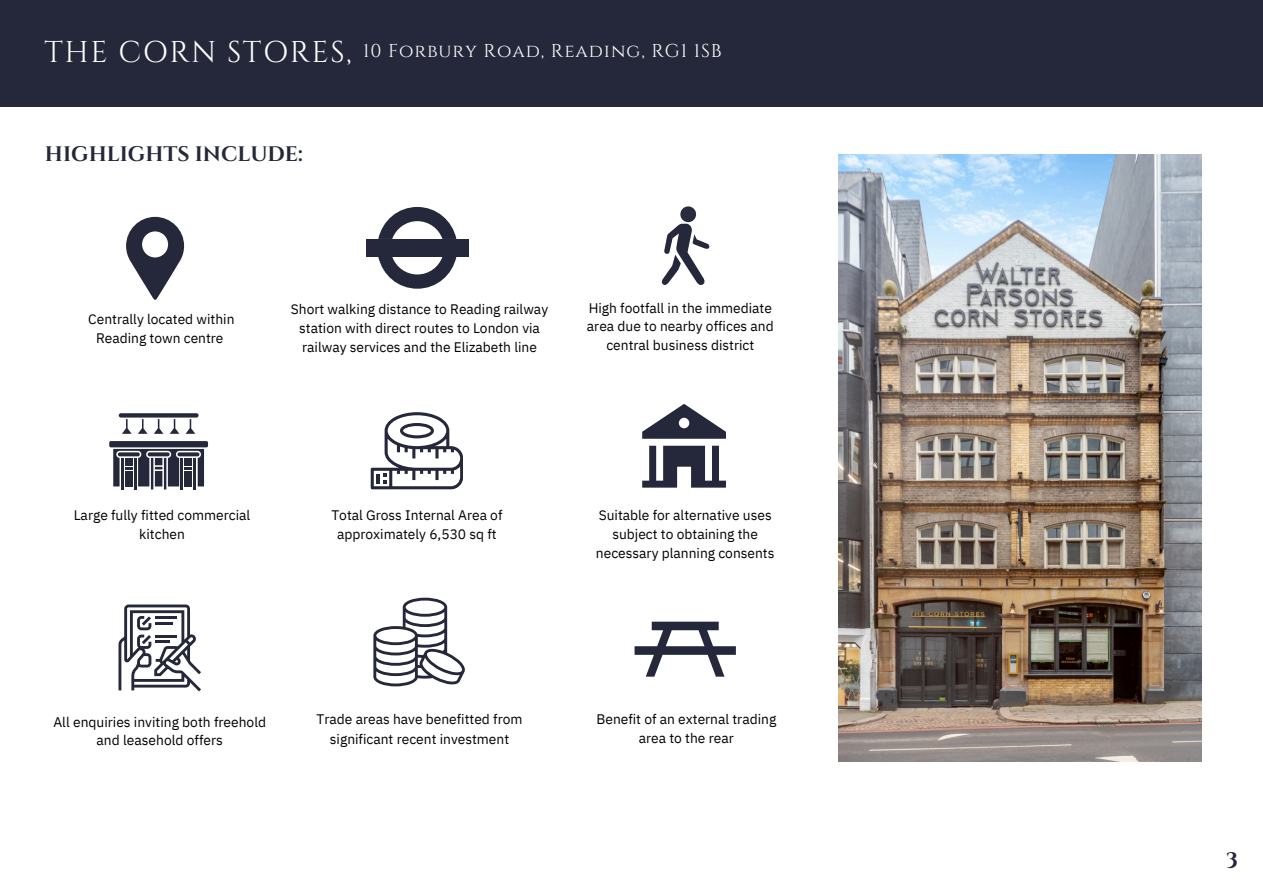
<style>
.page{position:relative;width:1263px;height:894px;background:#fff}
.page>*{position:absolute;margin:0;border:0;box-sizing:border-box;transform-origin:0 0}
.t1{font:30px "Cinzel";letter-spacing:.05em;color:#fff}
.t2{font:700 21px "Cinzel";color:#25273a}
.t3{font:18.6px "Cinzel";letter-spacing:.05em;color:#fff}
.t4{font:13.8px/19.2px "IBM Plex Sans";color:#000;text-align:center}
</style>
<div class="page">
<div style="left:0;top:0;width:1263px;height:106px;background:#25273a"></div>
<img style="left:838px;top:155px;width:363px;height:606px">
<svg style="left:126px;top:217px;width:58px;height:83px"></svg>
<div style="left:366px;top:239px;width:103px;height:17px;background:#25273a"></div>
<svg style="left:378px;top:256px;width:78px;height:32px"></svg>
<svg style="left:378px;top:207px;width:78px;height:32px"></svg>
<svg style="left:635px;top:621px;width:101px;height:55px"></svg>
<svg style="left:371px;top:412px;width:92px;height:77px"></svg>
<svg style="left:661px;top:206px;width:49px;height:79px"></svg>
<svg style="left:373px;top:597px;width:92px;height:89px"></svg>
<div style="left:109px;top:441px;width:99px;height:6px;background:#25273a;border-radius:2px"></div>
<hr style="left:121px;top:458px;width:3px;height:31px;background:#25273a">
<hr style="left:134px;top:458px;width:3px;height:31px;background:#25273a">
<hr style="left:151px;top:458px;width:2px;height:31px;background:#25273a">
<hr style="left:194px;top:458px;width:2px;height:31px;background:#25273a">
<hr style="left:181px;top:458px;width:2px;height:31px;background:#25273a">
<hr style="left:164px;top:458px;width:2px;height:31px;background:#25273a">
<svg style="left:113px;top:449px;width:91px;height:37px"></svg>
<svg style="left:119px;top:413px;width:80px;height:4px"></svg>
<svg style="left:186px;top:419px;width:9px;height:14px"></svg>
<svg style="left:122px;top:419px;width:9px;height:14px"></svg>
<svg style="left:138px;top:419px;width:9px;height:14px"></svg>
<svg style="left:170px;top:419px;width:9px;height:14px"></svg>
<svg style="left:154px;top:419px;width:9px;height:14px"></svg>
<svg style="left:642px;top:404px;width:83px;height:34px"></svg>
<svg style="left:642px;top:445px;width:83px;height:42px"></svg>
<svg style="left:119px;top:604px;width:82px;height:87px"></svg>
<hr style="left:156px;top:640px;width:14px;height:3px;background:#25273a">
<hr style="left:156px;top:621px;width:17px;height:3px;background:#25273a">
<hr style="left:156px;top:634px;width:21px;height:3px;background:#25273a">
<p class="t1" style="left:44px;top:32px;width:309px">THE CORN STORES,</p>
<p class="t3" style="left:363px;top:39px;width:360px">10 Forbury Road, Reading, RG1 1SB</p>
<p class="t2" style="left:45px;top:140px;width:259px">HIGHLIGHTS INCLUDE:</p>
<h3 class="t4" style="left:88px;top:309px;width:148px">Centrally located within<br>Reading town centre</h3>
<h2 class="t4" style="left:291px;top:300px;width:259px;line-height:18.6px">Short walking distance to Reading railway station with direct routes to London via railway services and the Elizabeth line</h2>
<p class="t4" style="left:587px;top:298px;width:188px;line-height:18.6px">High footfall in the immediate area due to nearby offices and central business district</p>
<p class="t4" style="left:74px;top:504px;width:178px">Large fully fitted commercial kitchen</p>
<p class="t4" style="left:331px;top:504px;width:173px">Total Gross Internal Area of approximately 6,530 sq ft</p>
<p class="t4" style="left:53px;top:711px;width:214px;line-height:18.6px">All enquiries inviting both freehold and leasehold offers</p>
<p class="t4" style="left:317px;top:709px;width:207px">Trade areas have benefitted from significant recent investment</p>
<p class="t4" style="left:596px;top:504px;width:180px">Suitable for alternative uses subject to obtaining the necessary planning consents</p>
<p class="t4" style="left:596px;top:709px;width:181px">Benefit of an external trading area to the rear</p>
<p class="t2" style="left:1226px;top:846px;width:13px">3</p>
</div>
